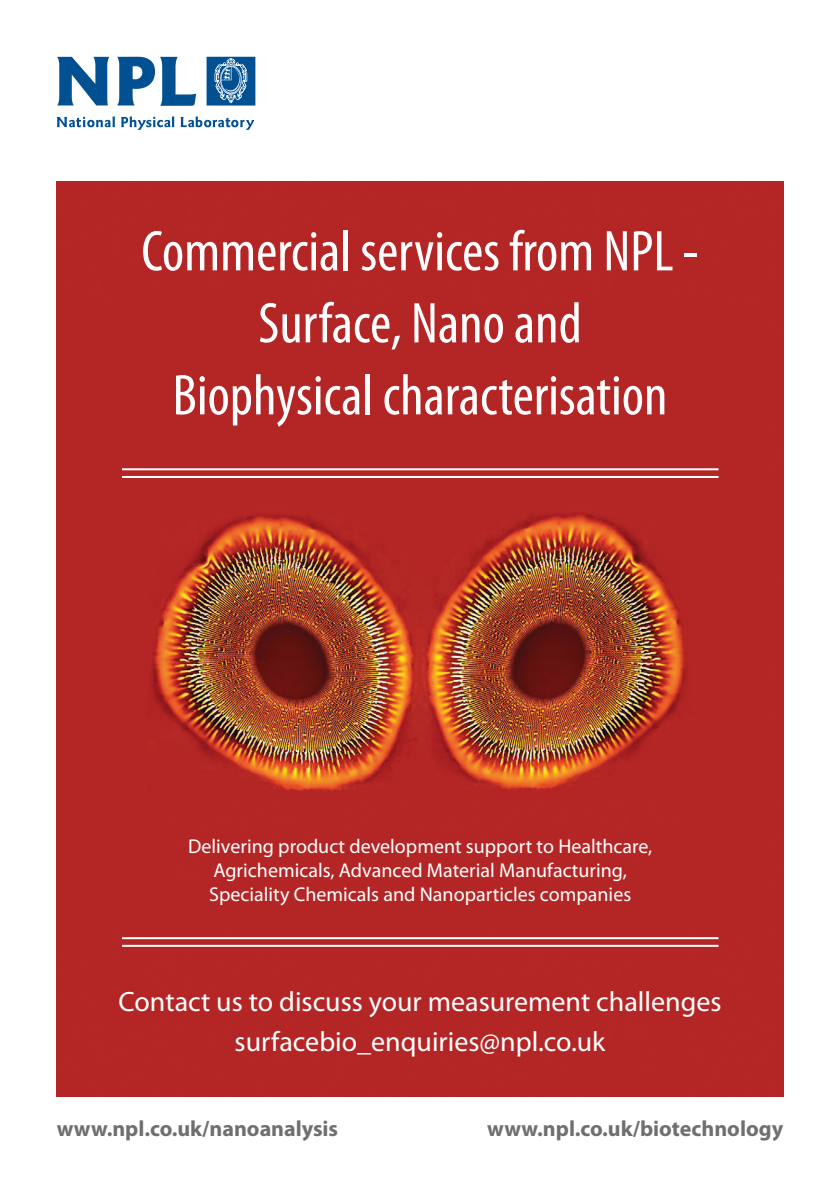
<style>
.page{position:relative;width:840px;height:1191px;background:#fff}
.page>*{position:absolute;margin:0;border:0;box-sizing:border-box;transform-origin:0 0}
.t1{font:condensed 58px/72px "Myriad Pro";color:#fff;text-align:center}
.t2{font:28px/40px "Myriad Pro";color:#fff;text-align:center}
.t3{font:700 22px "Myriad Pro";color:#706f6f}
.t4{font:20px/24px "Myriad Pro";color:#fff;text-align:center}
</style>
<div class="page">
<svg style="left:57px;top:56px;width:198px;height:74px"></svg>
<img style="left:57px;top:181px;width:725px;height:915px">
<hr style="left:122px;top:468px;width:596px;height:2px;background:#fff">
<hr style="left:122px;top:476px;width:596px;height:2px;background:#fff">
<hr style="left:122px;top:937px;width:596px;height:2px;background:#fff">
<hr style="left:122px;top:944px;width:596px;height:2px;background:#fff">
<h1 class="t1" style="left:141px;top:214px;width:558px">Commercial services from NPL -<br>Surface, Nano and<br>Biophysical characterisation</h1>
<p class="t4" style="left:188px;top:833px;width:465px">Delivering product development support to Healthcare,<br>Agrichemicals, Advanced Material Manufacturing,<br>Speciality Chemicals and Nanoparticles companies</p>
<h2 class="t2" style="left:118px;top:981px;width:604px">Contact us to discuss your measurement challenges surfacebio_enquiries@npl.co.uk</h2>
<p class="t3" style="left:57px;top:1114px;width:283px">www.npl.co.uk/nanoanalysis</p>
<p class="t3" style="left:487px;top:1114px;width:297px">www.npl.co.uk/biotechnology</p>
</div>
